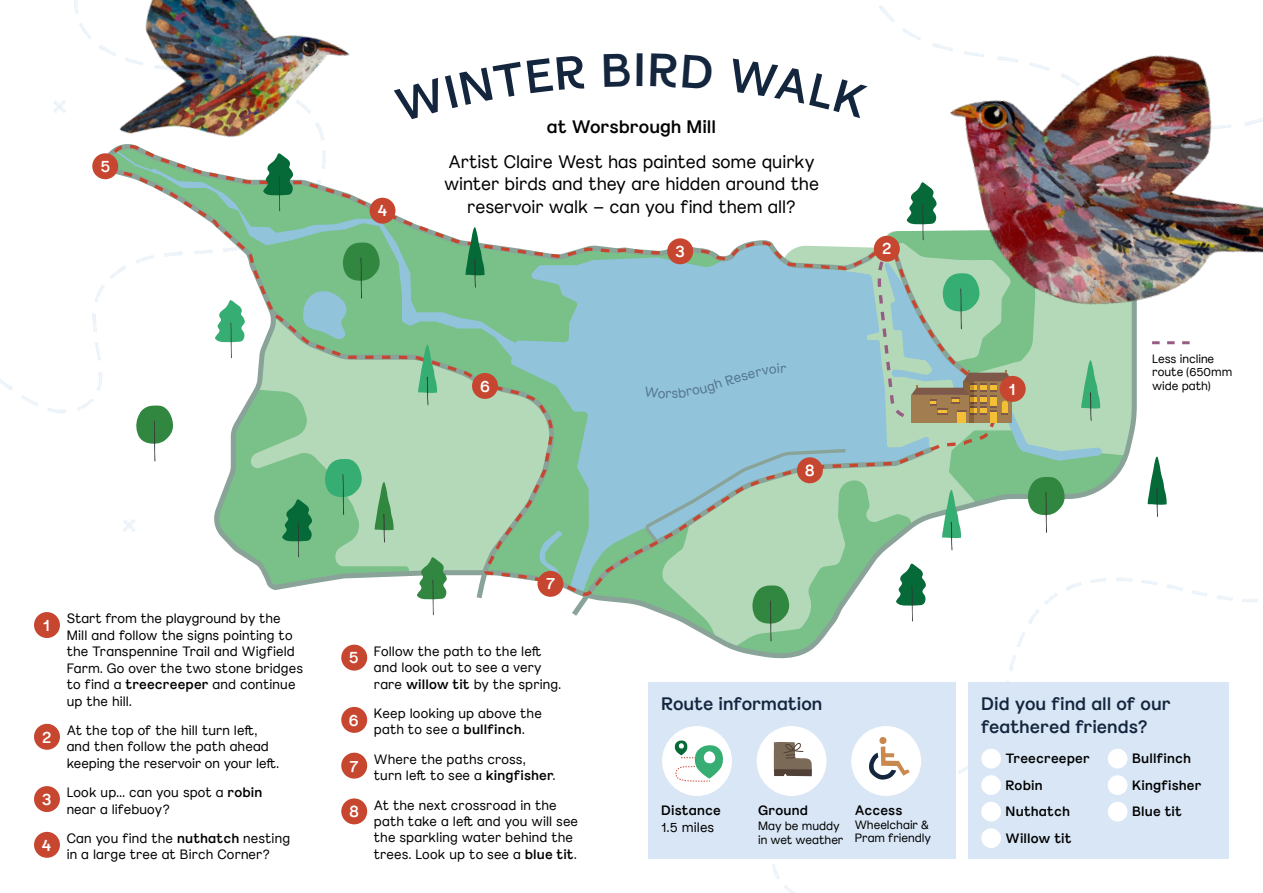
<style>
.page{position:relative;width:1263px;height:893px;background:#fff}
.page>*{position:absolute;margin:0;border:0;box-sizing:border-box;transform-origin:0 0}
.t1{font:500 46.5px "Marguerite Grotesk";color:#14263e}
.t2{font:18px/22.5px "Marguerite Grotesk";color:#000;text-align:center}
.t3{font:500 18px/22.5px "Marguerite Grotesk";color:#14263e}
.t4{font:500 18px "Marguerite Grotesk";color:#000}
.t5{font:500 16.5px "Marguerite Grotesk";color:#fff}
.t6{font:13.5px/16.5px "Marguerite Grotesk";letter-spacing:.01em;color:#000}
.t7{font:500 13.5px/26.5px "Marguerite Grotesk";letter-spacing:.01em;color:#000}
.t8{font:12px/13.5px "Marguerite Grotesk";color:#000}
.s1{font-weight:500}
</style>
<div class="page">
<svg style="left:77px;top:399px;width:17px;height:12px"></svg>
<svg style="left:92px;top:313px;width:3px;height:19px"></svg>
<svg style="left:21px;top:395px;width:17px;height:11px"></svg>
<svg style="left:47px;top:408px;width:19px;height:6px"></svg>
<svg style="left:0;top:379px;width:13px;height:11px"></svg>
<svg style="left:958px;top:765px;width:10px;height:9px"></svg>
<svg style="left:772px;top:864px;width:24px;height:29px"></svg>
<svg style="left:1191px;top:590px;width:16px;height:6px"></svg>
<svg style="left:1167px;top:584px;width:16px;height:7px"></svg>
<svg style="left:1144px;top:580px;width:13px;height:5px"></svg>
<svg style="left:1242px;top:599px;width:16px;height:3px"></svg>
<svg style="left:1217px;top:595px;width:16px;height:6px"></svg>
<svg style="left:902px;top:28px;width:19px;height:12px"></svg>
<svg style="left:879px;top:5px;width:16px;height:17px"></svg>
<svg style="left:54px;top:100px;width:10px;height:13px"></svg>
<svg style="left:572px;top:599px;width:28px;height:17px"></svg>
<svg style="left:100px;top:197px;width:542px;height:402px"></svg>
<svg style="left:215px;top:299px;width:30px;height:59px"></svg>
<svg style="left:417px;top:556px;width:30px;height:59px"></svg>
<svg style="left:1147px;top:456px;width:20px;height:62px"></svg>
<svg style="left:465px;top:227px;width:19px;height:61px"></svg>
<svg style="left:418px;top:345px;width:19px;height:61px"></svg>
<svg style="left:135px;top:405px;width:38px;height:56px"></svg>
<svg style="left:215px;top:390px;width:195px;height:197px;background:#9acca5"></svg>
<svg style="left:252px;top:197px;width:128px;height:142px;background:#81bd95"></svg>
<div style="left:34px;top:612px;width:26px;height:26px;background:#c64630;border-radius:50%"></div>
<div style="left:34px;top:724px;width:26px;height:26px;background:#c64630;border-radius:50%"></div>
<div style="left:34px;top:786px;width:26px;height:26px;background:#c64630;border-radius:50%"></div>
<div style="left:34px;top:832px;width:26px;height:26px;background:#c64630;border-radius:50%"></div>
<div style="left:369px;top:198px;width:26px;height:26px;background:#c64630;border-radius:50%"></div>
<div style="left:472px;top:373px;width:26px;height:26px;background:#c64630;border-radius:50%"></div>
<div style="left:537px;top:571px;width:26px;height:26px;background:#c64630;border-radius:50%"></div>
<div style="left:341px;top:645px;width:26px;height:26px;background:#c64630;border-radius:50%"></div>
<div style="left:341px;top:707px;width:26px;height:26px;background:#c64630;border-radius:50%"></div>
<div style="left:341px;top:753px;width:26px;height:26px;background:#c64630;border-radius:50%"></div>
<div style="left:341px;top:798px;width:26px;height:26px;background:#c64630;border-radius:50%"></div>
<div style="left:968px;top:683px;width:261px;height:176px;background:#d8e6f5"></div>
<div style="left:648px;top:683px;width:308px;height:176px;background:#d8e6f5"></div>
<div style="left:981px;top:749px;width:20px;height:19px;background:#fff;border-radius:50%"></div>
<div style="left:981px;top:775px;width:20px;height:20px;background:#fff;border-radius:50%"></div>
<div style="left:981px;top:802px;width:20px;height:19px;background:#fff;border-radius:50%"></div>
<div style="left:981px;top:828px;width:20px;height:20px;background:#fff;border-radius:50%"></div>
<div style="left:1108px;top:749px;width:19px;height:19px;background:#fff;border-radius:50%"></div>
<div style="left:1108px;top:775px;width:19px;height:20px;background:#fff;border-radius:50%"></div>
<div style="left:1108px;top:802px;width:19px;height:19px;background:#fff;border-radius:50%"></div>
<img style="left:932px;top:43px;width:331px;height:357px">
<img style="left:64px;top:0;width:314px;height:245px">
<div style="left:662px;top:726px;width:70px;height:70px;background:#fff;border-radius:50%"></div>
<svg style="left:674px;top:740px;width:54px;height:42px"></svg>
<div style="left:757px;top:726px;width:69px;height:70px;background:#fff;border-radius:50%"></div>
<svg style="left:774px;top:742px;width:38px;height:34px"></svg>
<div style="left:851px;top:726px;width:70px;height:70px;background:#fff;border-radius:50%"></div>
<svg style="left:857px;top:736px;width:64px;height:49px"></svg>
<div style="left:1180px;top:327px;width:59px;height:36px;background:#fff"></div>
<svg style="left:1182px;top:341px;width:7px;height:3px"></svg>
<svg style="left:1167px;top:341px;width:7px;height:3px"></svg>
<svg style="left:1152px;top:341px;width:7px;height:3px"></svg>
<svg style="left:642px;top:181px;width:491px;height:490px"></svg>
<p class="t5" style="left:100px;top:155px;width:11px">5</p>
<p class="t5" style="left:43px;top:614px;width:9px">1</p>
<p class="t6" style="left:67px;top:610px;width:238px">Start from the playground by the<br>Mill and follow the signs pointing to the Transpennine Trail and Wigfield<br>Farm. Go over the two stone bridges to find a <span class="s1">treecreeper</span> and continue up the hill.</p>
<p class="t5" style="left:42px;top:726px;width:11px">2</p>
<p class="t6" style="left:67px;top:722px;width:214px">At the top of the hill turn left, and then follow the path ahead keeping the reservoir on your left.</p>
<p class="t5" style="left:42px;top:788px;width:11px">3</p>
<p class="t6" style="left:67px;top:784px;width:197px">Look up... can you spot a <span class="s1">robin </span>near a lifebuoy?</p>
<p class="t5" style="left:41px;top:834px;width:11px">4</p>
<p class="t6" style="left:67px;top:830px;width:225px">Can you find the <span class="s1">nuthatch</span> nesting in a large tree at Birch Corner?</p>
<p class="t5" style="left:377px;top:200px;width:11px">4</p>
<h1 class="t1" style="left:633px;top:40px;width:15px">I</h1>
<h2 class="t4" style="left:547px;top:115px;width:171px">at Worsbrough Mill</h2>
<h2 class="t2" style="left:444px;top:151px;width:376px">Artist Claire West has painted some quirky winter birds and they are hidden around the reservoir walk – can you find them all?</h2>
<p class="t5" style="left:480px;top:375px;width:11px">6</p>
<p class="t5" style="left:546px;top:573px;width:11px">7</p>
<p class="t5" style="left:675px;top:241px;width:11px">3</p>
<p class="t5" style="left:882px;top:238px;width:11px">2</p>
<p class="t5" style="left:805px;top:459px;width:12px">8</p>
<p class="t5" style="left:1008px;top:378px;width:9px">1</p>
<p class="t8" style="left:1152px;top:352px;width:82px">Less incline route (650mm wide path)</p>
<p class="t5" style="left:349px;top:647px;width:11px">5</p>
<p class="t6" style="left:374px;top:643px;width:189px">Follow the path to the left and look out to see a very rare <span class="s1">willow tit</span> by the spring.</p>
<p class="t5" style="left:349px;top:709px;width:11px">6</p>
<p class="t6" style="left:374px;top:705px;width:169px">Keep looking up above the path to see a <span class="s1">bullfinch</span>.</p>
<p class="t5" style="left:349px;top:755px;width:11px">7</p>
<p class="t6" style="left:374px;top:751px;width:183px">Where the paths cross, turn left to see a <span class="s1">kingfisher</span>.</p>
<p class="t5" style="left:349px;top:801px;width:12px">8</p>
<p class="t6" style="left:374px;top:797px;width:206px">At the next crossroad in the path take a left and you will see the sparkling water behind the trees. Look up to see a <span class="s1">blue tit</span>.</p>
<h2 class="t3" style="left:661px;top:693px;width:163px">Route information</h2>
<h2 class="t3" style="left:981px;top:693px;width:191px">Did you find all of our feathered friends?</h2>
<p class="t7" style="left:1005px;top:746px;width:86px">Treecreeper<br>Robin<br>Nuthatch<br>Willow tit</p>
<p class="t7" style="left:1132px;top:746px;width:71px">Bullfinch<br>Kingfisher</p>
<p class="t7" style="left:661px;top:798px;width:61px">Distance</p>
<p class="t7" style="left:1132px;top:799px;width:51px">Blue tit</p>
<p class="t6" style="left:661px;top:819px;width:54px">1.5 miles</p>
<p class="t7" style="left:758px;top:798px;width:52px">Ground</p>
<p class="t8" style="left:758px;top:820px;width:87px">May be muddy in wet weather</p>
<p class="t7" style="left:855px;top:798px;width:49px">Access</p>
<p class="t8" style="left:855px;top:818px;width:78px">Wheelchair &amp;<br>Pram friendly</p>
</div>
